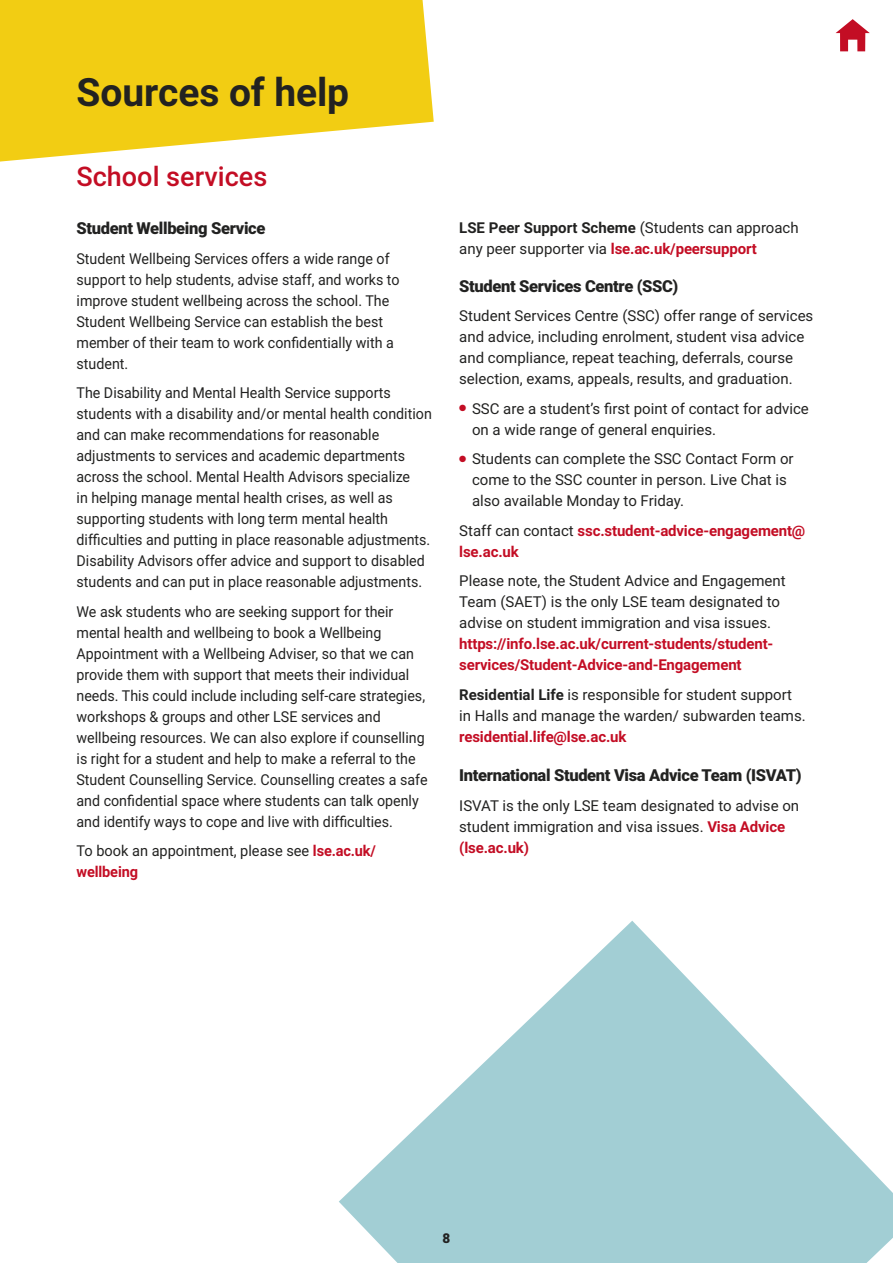
<style>
.page{position:relative;width:893px;height:1263px;background:#fff}
.page>*{position:absolute;margin:0;border:0;box-sizing:border-box;transform-origin:0 0}
.t1{font:700 39px "Roboto";letter-spacing:-.005em;color:#222221}
.t2{font:500 27px "Roboto";color:#c30d24}
.t3{font:900 16.5px "Roboto";letter-spacing:-.02em;color:#222221}
.t4{font:15px/21px "Roboto";color:#222221;scale:.95 1}
.t5{font:15px/21px "Roboto";color:#222221}
.t6{font:700 15px/21px "Roboto";letter-spacing:-.01em;color:#c30d24}
.t7{font:900 13.5px "Roboto";color:#222221}
.s1{font-weight:700;color:#c30d24}
.s2{font-weight:700}
.s3{color:#c30d24}
.s4{font-weight:400;color:#222221}
</style>
<div class="page">
<svg style="left:0;top:0;width:434px;height:162px;fill:#f2cd13"></svg>
<svg style="left:339px;top:921px;width:554px;height:342px;fill:#a2ced4"></svg>
<svg style="left:836px;top:19px;width:34px;height:32px"></svg>
<h1 class="t1" style="left:77px;top:65px;width:274px">Sources of help</h1>
<h2 class="t2" style="left:77px;top:158px;width:192px">School services</h2>
<p class="t3" style="left:77px;top:217px;width:190px">Student Wellbeing Service</p>
<p class="t4" style="left:77px;top:247px;width:341px">Student Wellbeing Services offers a wide range of support to help students, advise staff, and works to improve student wellbeing across the school. The Student Wellbeing Service can establish the best member of their team to work confidentially with a student.</p>
<p class="t4" style="left:77px;top:382px;width:376px">The Disability and Mental Health Service supports students with a disability and/or mental health condition and can make recommendations for reasonable adjustments to services and academic departments across the school. Mental Health Advisors specialize<br>in helping manage mental health crises, as well as supporting students with long term mental health difficulties and putting in place reasonable adjustments.<br>Disability Advisors offer advice and support to disabled students and can put in place reasonable adjustments.</p>
<p class="t4" style="left:77px;top:600px;width:371px">We ask students who are seeking support for their mental health and wellbeing to book a Wellbeing Appointment with a Wellbeing Adviser, so that we can provide them with support that meets their individual needs. This could include including self-care strategies, workshops &amp; groups and other LSE services and wellbeing resources. We can also explore if counselling is right for a student and help to make a referral to the Student Counselling Service. Counselling creates a safe and confidential space where students can talk openly and identify ways to cope and live with difficulties.</p>
<p class="t5" style="left:77px;top:840px;width:301px">To book an appointment, please see <span class="s1">lse.ac.uk/ wellbeing</span></p>
<p class="t5" style="left:459px;top:216px;width:341px"><span class="s2">LSE Peer Support Scheme</span> (Students can approach any peer supporter via <span class="s1">lse.ac.uk/peersupport</span></p>
<p class="t3" style="left:459px;top:274px;width:221px">Student Services Centre (SSC)</p>
<p class="t5" style="left:459px;top:305px;width:356px">Student Services Centre (SSC) offer range of services and advice, including enrolment, student visa advice and compliance, repeat teaching, deferrals, course selection, exams, appeals, results, and graduation.</p>
<p class="t5" style="left:472px;top:397px;width:338px;text-indent:-13px"><span class="s3">●</span> SSC are a student’s first point of contact for advice on a wide range of general enquiries.</p>
<p class="t5" style="left:472px;top:448px;width:323px;text-indent:-13px"><span class="s3">●</span> Students can complete the SSC Contact Form or come to the SSC counter in person. Live Chat is also available Monday to Friday.</p>
<p class="t6" style="left:459px;top:519px;width:348px"><span class="s4">Staff can contact</span> ssc.student-advice-engagement@ lse.ac.uk</p>
<p class="t5" style="left:459px;top:570px;width:328px">Please note, the Student Advice and Engagement<br>Team (SAET) is the only LSE team designated to advise on student immigration and visa issues.</p>
<p class="t6" style="left:459px;top:633px;width:316px">https://info.lse.ac.uk/current-students/student&shy;services/Student-Advice-and-Engagement</p>
<p class="t5" style="left:459px;top:683px;width:348px"><span class="s2">Residential Life</span> is responsible for student support in Halls and manage the warden/ subwarden teams.</p>
<p class="t6" style="left:459px;top:725px;width:169px">residential.life@lse.ac.uk</p>
<p class="t3" style="left:459px;top:764px;width:344px">International Student Visa Advice Team (ISVAT)</p>
<p class="t5" style="left:459px;top:794px;width:341px">ISVAT is the only LSE team designated to advise on student immigration and visa issues. <span class="s1">Visa Advice (lse.ac.uk)</span></p>
<p class="t7" style="left:443px;top:1229px;width:9px">8</p>
</div>
